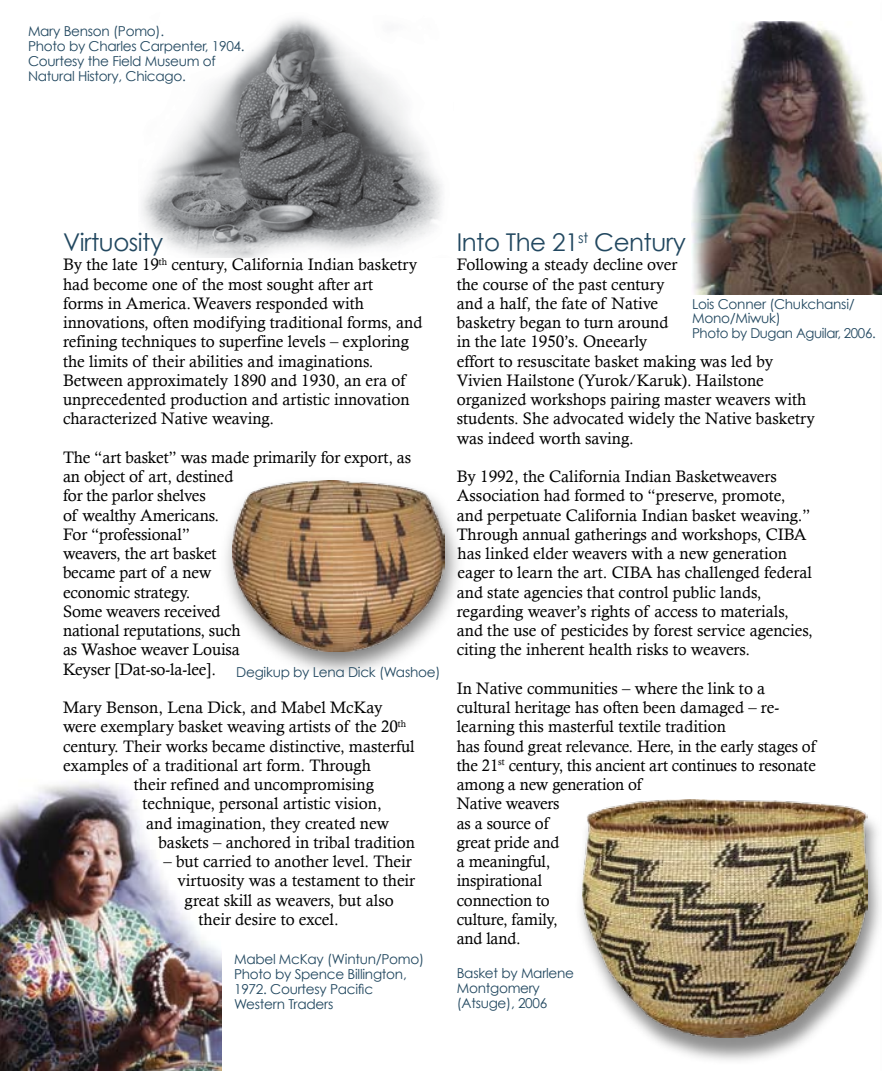
<style>
.page{position:relative;width:882px;height:1071px;background:#fff}
.page>*{position:absolute;margin:0;border:0;box-sizing:border-box;transform-origin:0 0}
.t1{font:24.5px "Century Gothic";letter-spacing:-.02em;color:#224860}
.t2{font:16.62px/19.2px "Calisto";color:#000}
.t3{font:13.65px/14.9px "Century Gothic";letter-spacing:-.02em;color:#224860}
</style>
<div class="page">
<img style="left:0;top:783px;width:221px;height:288px">
<img style="left:142px;top:18px;width:301px;height:240px">
<div style="left:219px;top:475px;width:247px;height:205px;background:#000;opacity:.5"></div>
<img style="left:233px;top:481px;width:211px;height:171px">
<img style="left:692px;top:21px;width:190px;height:273px">
<div style="left:575px;top:802px;width:307px;height:264px;background:#000;opacity:.45"></div>
<img style="left:583px;top:800px;width:285px;height:238px">
<p class="t3" style="left:28px;top:24px;width:218px">Mary Benson (Pomo).<br>Photo by Charles Carpenter, 1904.<br>Courtesy the Field Museum of<br>Natural History, Chicago.</p>
<h1 class="t1" style="left:63px;top:227px;width:102px">Virtuosity</h1>
<p class="t2" style="left:63px;top:255px;width:361px">By the late 19<sup>th</sup> century, California Indian basketry had become one of the most sought after art<br>forms in America.Weavers responded with innovations, often modifying traditional forms, and refining techniques to superfine levels – exploring the limits of their abilities and imaginations.<br>Between approximately 1890 and 1930, an era of unprecedented production and artistic innovation characterized Native weaving.</p>
<p class="t2" style="left:63px;top:447px;width:350px">The “art basket” was made primarily for export, as an object of art, destined<br>for the parlor shelves<br>of wealthy Americans.<br>For “professional”<br>weavers, the art basket<br>became part of a new<br>economic strategy.<br>Some weavers received<br>national reputations, such<br>as Washoe weaver Louisa<br>Keyser [Dat-so-la-lee].</p>
<p class="t2" style="left:63px;top:698px;width:321px">Mary Benson, Lena Dick, and Mabel McKay</p>
<p class="t2" style="left:63px;top:717px;width:345px">were exemplary basket weaving artists of the 20<sup>th</sup></p>
<p class="t2" style="left:63px;top:736px;width:353px">century. Their works became distinctive, masterful</p>
<p class="t2" style="left:63px;top:755px;width:309px">examples of a traditional art form. Through</p>
<p class="t2" style="left:134px;top:775px;width:242px">their refined and uncompromising</p>
<p class="t2" style="left:143px;top:794px;width:241px">technique, personal artistic vision,</p>
<p class="t2" style="left:146px;top:813px;width:245px">and imagination, they created new</p>
<p class="t2" style="left:158px;top:832px;width:258px">baskets – anchored in tribal tradition</p>
<p class="t2" style="left:164px;top:852px;width:250px">– but carried to another level. Their</p>
<p class="t2" style="left:178px;top:871px;width:239px">virtuosity was a testament to their</p>
<p class="t2" style="left:185px;top:890px;width:211px">great skill as weavers, but also</p>
<p class="t2" style="left:199px;top:909px;width:142px">their desire to excel.</p>
<p class="t3" style="left:236px;top:664px;width:206px">Degikup by Lena Dick (Washoe)</p>
<p class="t3" style="left:234px;top:952px;width:192px">Mabel McKay (Wintun/Pomo)<br>Photo by Spence Billington,<br>1972. Courtesy Pacific<br>Western Traders</p>
<h1 class="t1" style="left:457px;top:227px;width:231px">Into The 21<sup>st</sup> Century</h1>
<p class="t2" style="left:457px;top:255px;width:360px">Following a steady decline over<br>the course of the past century<br>and a half, the fate of Native<br>basketry began to turn around<br>in the late 1950’s. Oneearly<br>effort to resuscitate basket making was led by Vivien Hailstone (Yurok/Karuk). Hailstone organized workshops pairing master weavers with students. She advocated widely the Native basketry was indeed worth saving.</p>
<p class="t2" style="left:457px;top:467px;width:358px">By 1992, the California Indian Basketweavers Association had formed to “preserve, promote, and perpetuate California Indian basket weaving.” Through annual gatherings and workshops, CIBA has linked elder weavers with a new generation eager to learn the art. CIBA has challenged federal and state agencies that control public lands, regarding weaver’s rights of access to materials, and the use of pesticides by forest service agencies, citing the inherent health risks to weavers.</p>
<p class="t2" style="left:457px;top:678px;width:361px">In Native communities – where the link to a cultural heritage has often been damaged – re&shy;learning this masterful textile tradition<br>has found great relevance. Here, in the early stages of the 21<sup>st</sup> century, this ancient art continues to resonate among a new generation of<br>Native weavers<br>as a source of<br>great pride and<br>a meaningful,<br>inspirational<br>connection to<br>culture, family,<br>and land.</p>
<p class="t3" style="left:692px;top:296px;width:185px">Lois Conner (Chukchansi/<br>Mono/Miwuk)<br>Photo by Dugan Aguilar, 2006.</p>
<p class="t3" style="left:457px;top:965px;width:119px">Basket by Marlene<br>Montgomery (Atsuge), 2006</p>
</div>
